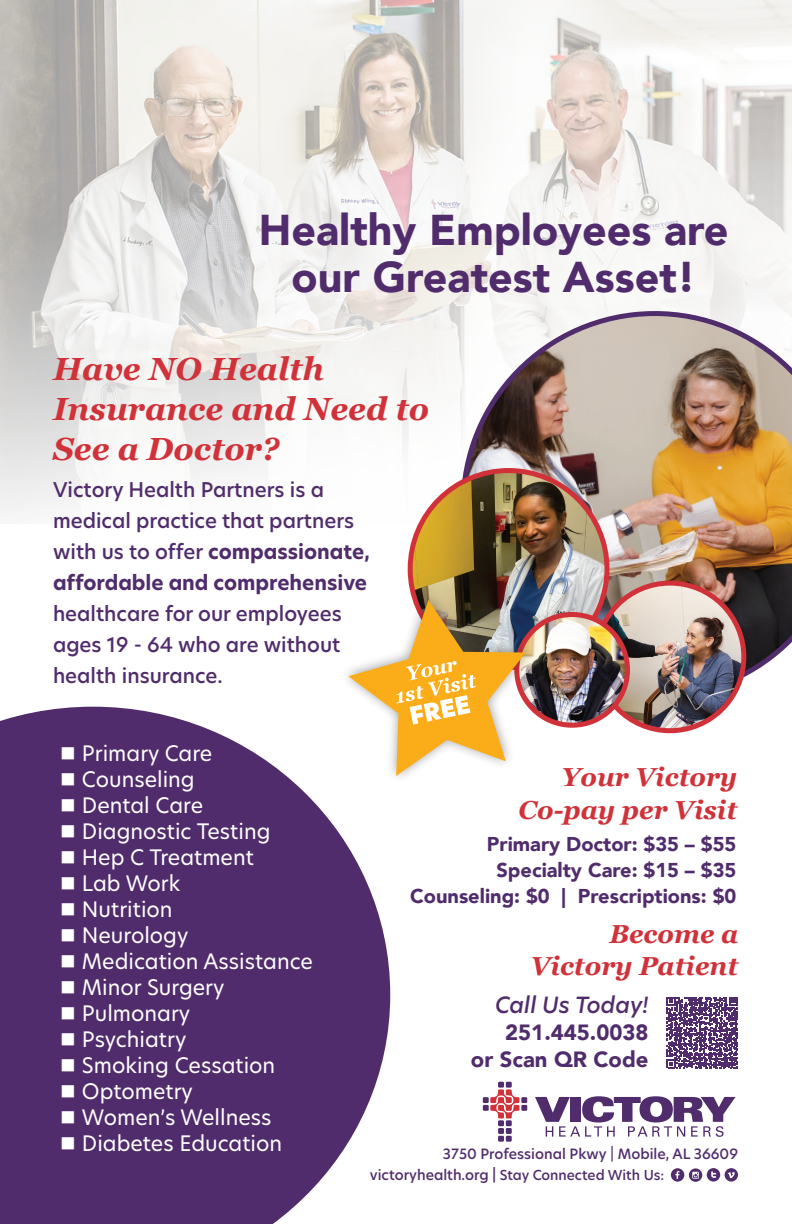
<style>
.page{position:relative;width:792px;height:1224px;background:#fff}
.page>*{position:absolute;margin:0;border:0;box-sizing:border-box;transform-origin:0 0}
.t1{font:900 43px/47px "Avenir";color:#512c6c;text-align:center}
.t2{font:italic 700 32px/40px "Georgia";color:#d13138}
.t3{font:italic 700 26px/32.7px "Georgia";color:#d13138;text-align:right}
.t4{font:900 22px/27px "Avenir";color:#512c6c;text-align:right}
.t5{font:italic 500 22px "New Hero";color:#512c6c}
.t6{font:21px "New Hero";color:#fff}
.t7{font:500 20px/31px "New Hero";color:#512c6c}
.t8{font:900 20px/26px "Avenir";color:#512c6c;text-align:right}
.t9{font:500 14px "New Hero";color:#512c6c}
.t10{font:500 13.5px "New Hero";color:#512c6c}
.s1{font-weight:700}
.s2{font-weight:400}
.s3{font-size:14px}
</style>
<div class="page">
<img style="left:0;top:0;width:792px;height:523px">
<img style="left:453px;top:303px;width:339px;height:404px">
<svg style="left:0;top:707px;width:390px;height:517px;background:#5f3d78"></svg>
<svg style="left:535px;top:1096px;width:201px;height:41px"></svg>
<svg style="left:483px;top:1082px;width:44px;height:60px"></svg>
<img style="left:410px;top:471px;width:197px;height:196px;border-radius:98px">
<svg style="left:671px;top:1168px;width:67px;height:14px"></svg>
<svg style="left:667px;top:997px;width:71px;height:71px"></svg>
<img style="left:596px;top:583px;width:148px;height:148px;border-radius:74px">
<div style="left:594px;top:581px;width:152px;height:152px;border:5px solid #d13138;border-radius:50%"></div>
<img style="left:517px;top:614px;width:111px;height:111px;border-radius:55px">
<div style="left:514px;top:612px;width:116px;height:116px;border:5px solid #d13138;border-radius:50%"></div>
<svg style="left:312px;top:571px;width:246px;height:247px"></svg>
<svg style="left:348px;top:600px;width:178px;height:176px"></svg>
<h1 class="t1" style="left:259px;top:206px;width:471px">Healthy Employees are our Greatest Asset!</h1>
<h2 class="t2" style="left:53px;top:348px;width:378px">Have NO Health<br>Insurance and Need to<br>See a Doctor?</h2>
<p class="t7" style="left:53px;top:474px;width:318px">Victory Health Partners is a medical practice that partners with us to offer <span class="s1">compassionate, affordable and comprehensive</span></p>
<p class="t7" style="left:53px;top:598px;width:290px;text-align:justify">healthcare for our employees ages 19 - 64 who are without health insurance.</p>
<p class="t6" style="left:60px;top:739px;width:154px">■ Primary Care</p>
<p class="t6" style="left:60px;top:765px;width:136px">■ Counseling</p>
<p class="t6" style="left:60px;top:791px;width:145px">■ Dental Care</p>
<p class="t6" style="left:60px;top:817px;width:212px">■ Diagnostic Testing</p>
<p class="t6" style="left:60px;top:843px;width:195px">■ Hep C Treatment</p>
<p class="t6" style="left:60px;top:869px;width:122px">■ Lab Work</p>
<p class="t6" style="left:60px;top:895px;width:114px">■ Nutrition</p>
<p class="t6" style="left:60px;top:921px;width:130px">■ Neurology</p>
<p class="t6" style="left:60px;top:947px;width:255px">■ Medication Assistance</p>
<p class="t6" style="left:60px;top:973px;width:166px">■ Minor Surgery</p>
<p class="t6" style="left:60px;top:999px;width:132px">■ Pulmonary</p>
<p class="t6" style="left:60px;top:1025px;width:128px">■ Psychiatry</p>
<p class="t6" style="left:60px;top:1051px;width:217px">■ Smoking Cessation</p>
<p class="t6" style="left:60px;top:1077px;width:134px">■ Optometry</p>
<p class="t6" style="left:60px;top:1103px;width:213px">■ Women’s Wellness</p>
<p class="t6" style="left:60px;top:1129px;width:224px">■ Diabetes Education</p>
<p class="t3" style="left:519px;top:760px;width:220px">Your Victory<br>Co-pay per Visit</p>
<p class="t8" style="left:410px;top:830px;width:328px">Primary Doctor: $35 – $55<br>Specialty Care: $15 – $35<br>Counseling: $0 | Prescriptions: $0</p>
<p class="t3" style="left:531px;top:917px;width:209px;line-height:32px">Become a<br>Victory Patient</p>
<p class="t5" style="left:495px;top:990px;width:155px">Call Us Today!</p>
<p class="t4" style="left:471px;top:1018px;width:179px">251.445.0038<br>or Scan QR Code</p>
<p class="t9" style="left:443px;top:1144px;width:297px">3750 Professional Pkwy <span class="s2">|</span> Mobile, AL 36609</p>
<p class="t10" style="left:370px;top:1166px;width:296px"><span class="s3">victoryhealth.org |</span> Stay Connected With Us:</p>
</div>
